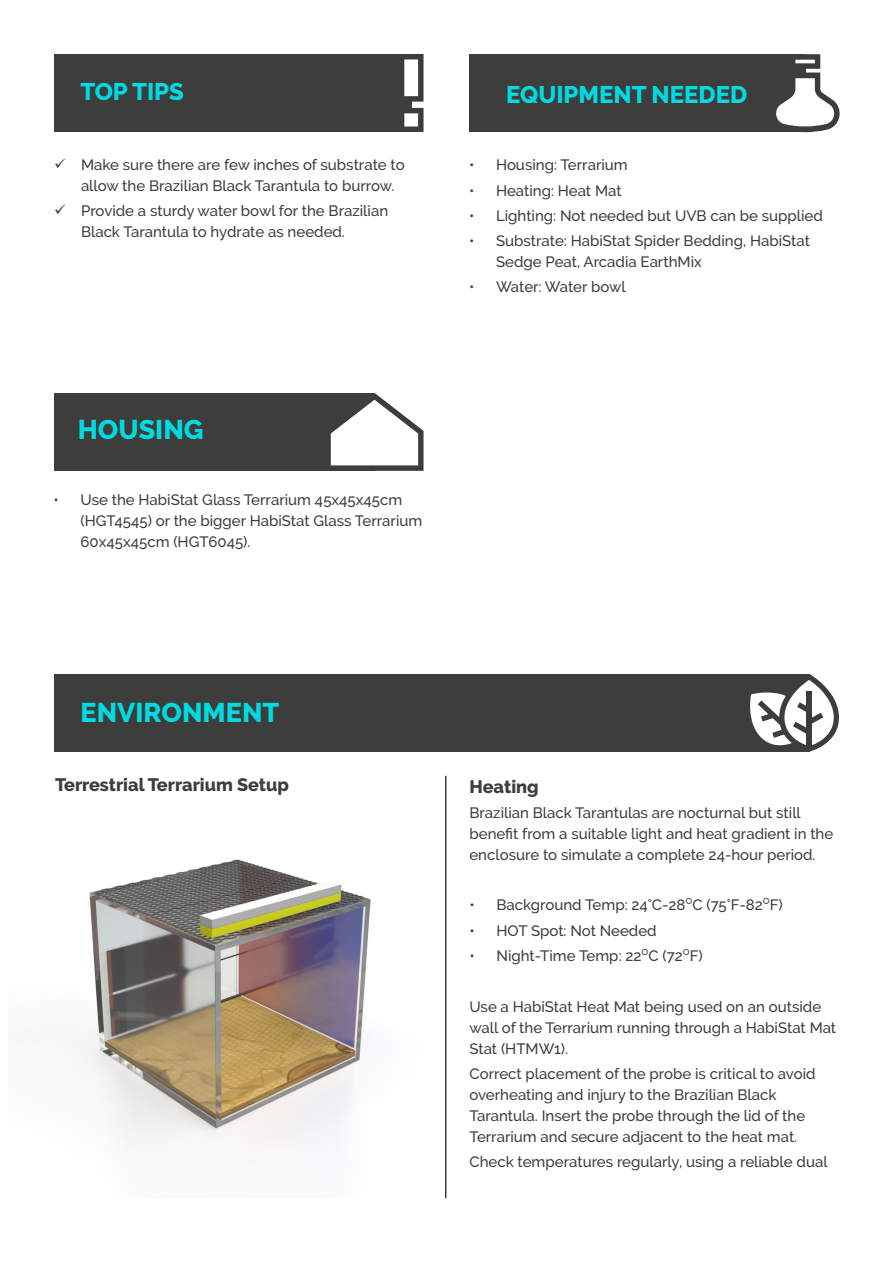
<style>
.page{position:relative;width:893px;height:1263px;background:#fff}
.page>*{position:absolute;margin:0;border:0;box-sizing:border-box;transform-origin:0 0}
.t1{font:800 27px "Raleway";color:#00dbe3}
.t2{font:800 24px "Raleway";color:#00dbe3}
.t3{font:800 18px "Raleway";color:#3d3d3b}
.t4{font:500 15px/21px "Raleway";color:#3d3d3b}
</style>
<div class="page">
<img style="left:81px;top:775px;width:366px;height:423px">
<div style="left:32px;top:789px;width:56px;height:58px;background:#fff"></div>
<div style="left:54px;top:54px;width:357px;height:78px;background:#3d3d3b"></div>
<div style="left:469px;top:54px;width:336px;height:78px;background:#3d3d3b"></div>
<div style="left:54px;top:393px;width:320px;height:78px;background:#3d3d3b"></div>
<div style="left:54px;top:674px;width:755px;height:78px;background:#3d3d3b"></div>
<svg style="left:404px;top:54px;width:19px;height:78px"></svg>
<svg style="left:776px;top:54px;width:64px;height:78px"></svg>
<svg style="left:330px;top:393px;width:93px;height:78px"></svg>
<hr style="left:445px;top:776px;width:1px;height:422px;background:#3d3d3b">
<svg style="left:750px;top:674px;width:89px;height:78px"></svg>
<p class="t2" style="left:81px;top:78px;width:105px">TOP TIPS</p>
<p class="t4" style="left:81px;top:154px;width:325px">Make sure there are few inches of substrate to allow the Brazilian Black Tarantula to burrow.</p>
<p class="t4" style="left:81px;top:201px;width:309px">Provide a sturdy water bowl for the Brazilian<br>Black Tarantula to hydrate as needed.</p>
<p class="t2" style="left:506px;top:81px;width:243px">EQUIPMENT NEEDED</p>
<p class="t4" style="left:469px;top:155px;width:160px">• Housing: Terrarium</p>
<p class="t4" style="left:469px;top:180px;width:154px">• Heating: Heat Mat</p>
<p class="t4" style="left:469px;top:205px;width:355px">• Lighting: Not needed but UVB can be supplied</p>
<p class="t4" style="left:496px;top:230px;width:315px;text-indent:-27px">• Substrate: HabiStat Spider Bedding, HabiStat<br>Sedge Peat, Arcadia EarthMix</p>
<p class="t4" style="left:469px;top:277px;width:158px">• Water: Water bowl</p>
<p class="t1" style="left:78px;top:414px;width:127px">HOUSING</p>
<p class="t4" style="left:81px;top:489px;width:343px;text-indent:-27px">• Use the HabiStat Glass Terrarium 45x45x45cm (HGT4545) or the bigger HabiStat Glass Terrarium<br>60x45x45cm (HGT6045).</p>
<p class="t1" style="left:81px;top:697px;width:200px">ENVIRONMENT</p>
<p class="t3" style="left:55px;top:774px;width:235px">Terrestrial Terrarium Setup</p>
<p class="t3" style="left:469px;top:776px;width:71px">Heating</p>
<p class="t4" style="left:469px;top:802px;width:365px">Brazilian Black Tarantulas are nocturnal but still benefit from a suitable light and heat gradient in the enclosure to simulate a complete 24-hour period.</p>
<p class="t4" style="left:469px;top:895px;width:315px">• Background Temp: 24°C-28⁰C (75°F-82⁰F)</p>
<p class="t4" style="left:469px;top:920px;width:189px">• HOT Spot: Not Needed</p>
<p class="t4" style="left:469px;top:945px;width:235px">• Night-Time Temp: 22⁰C (72⁰F)</p>
<p class="t4" style="left:469px;top:996px;width:368px">Use a HabiStat Heat Mat being used on an outside wall of the Terrarium running through a HabiStat Mat<br>Stat (HTMW1).</p>
<p class="t4" style="left:469px;top:1063px;width:348px">Correct placement of the probe is critical to avoid overheating and injury to the Brazilian Black Tarantula. Insert the probe through the lid of the Terrarium and secure adjacent to the heat mat.</p>
<p class="t4" style="left:469px;top:1151px;width:360px">Check temperatures regularly, using a reliable dual</p>
</div>
